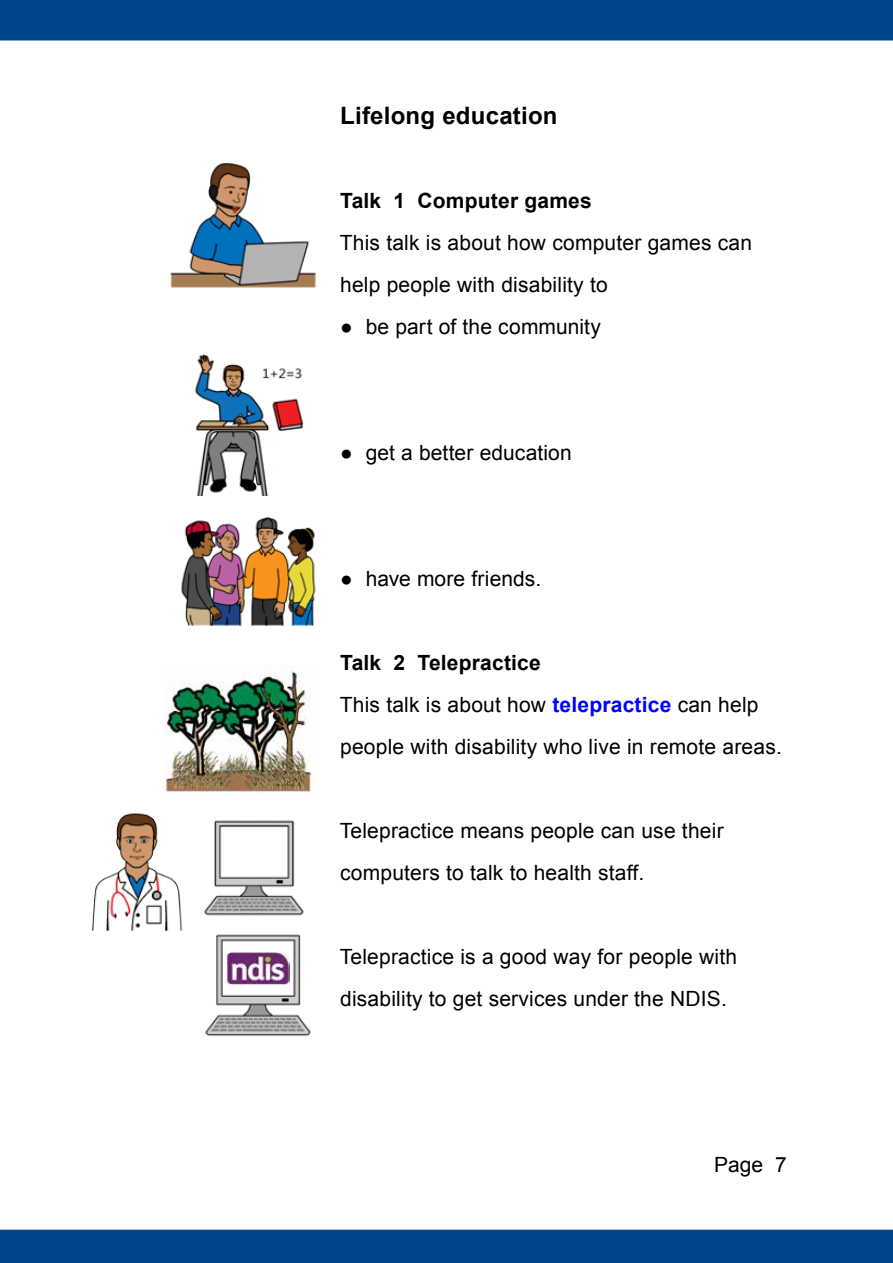
<style>
.page{position:relative;width:893px;height:1263px;background:#fff}
.page>*{position:absolute;margin:0;border:0;box-sizing:border-box;transform-origin:0 0}
.t1{font:700 24px "Arial";letter-spacing:.01em;color:#000}
.t2{font:21px/42px "Arial";letter-spacing:.01em;color:#000}
.t3{font:700 21px "Arial";letter-spacing:.01em;color:#000}
.s1{font-weight:700;color:#00f}
</style>
<div class="page">
<div style="left:0;top:0;width:893px;height:40px;background:#01468b"></div>
<div style="left:0;top:1230px;width:893px;height:33px;background:#01468b"></div>
<img style="left:170px;top:162px;width:146px;height:126px">
<img style="left:195px;top:354px;width:109px;height:141px">
<img style="left:181px;top:517px;width:135px;height:109px">
<img style="left:164px;top:666px;width:149px;height:126px">
<img style="left:204px;top:820px;width:100px;height:96px">
<img style="left:91px;top:813px;width:92px;height:119px">
<img style="left:205px;top:934px;width:106px;height:103px">
<img style="left:226px;top:951px;width:64px;height:35px">
<h2 class="t1" style="left:340px;top:99px;width:219px">Lifelong education</h2>
<h3 class="t3" style="left:340px;top:186px;width:253px">Talk 1 Computer games</h3>
<p class="t2" style="left:340px;top:222px;width:414px">This talk is about how computer games can help people with disability to</p>
<p class="t2" style="left:340px;top:306px;width:262px">● be part of the community</p>
<p class="t2" style="left:340px;top:432px;width:233px">● get a better education</p>
<p class="t2" style="left:340px;top:558px;width:203px">● have more friends.</p>
<h3 class="t3" style="left:340px;top:648px;width:202px">Talk 2 Telepractice</h3>
<p class="t2" style="left:340px;top:684px;width:444px">This talk is about how <span class="s1">telepractice</span> can help people with disability who live in remote areas.</p>
<p class="t2" style="left:340px;top:810px;width:385px">Telepractice means people can use their computers to talk to health staff.</p>
<p class="t2" style="left:340px;top:936px;width:399px">Telepractice is a good way for people with disability to get services under the NDIS.</p>
<p class="t2" style="left:714px;top:1144px;width:74px">Page 7</p>
</div>
